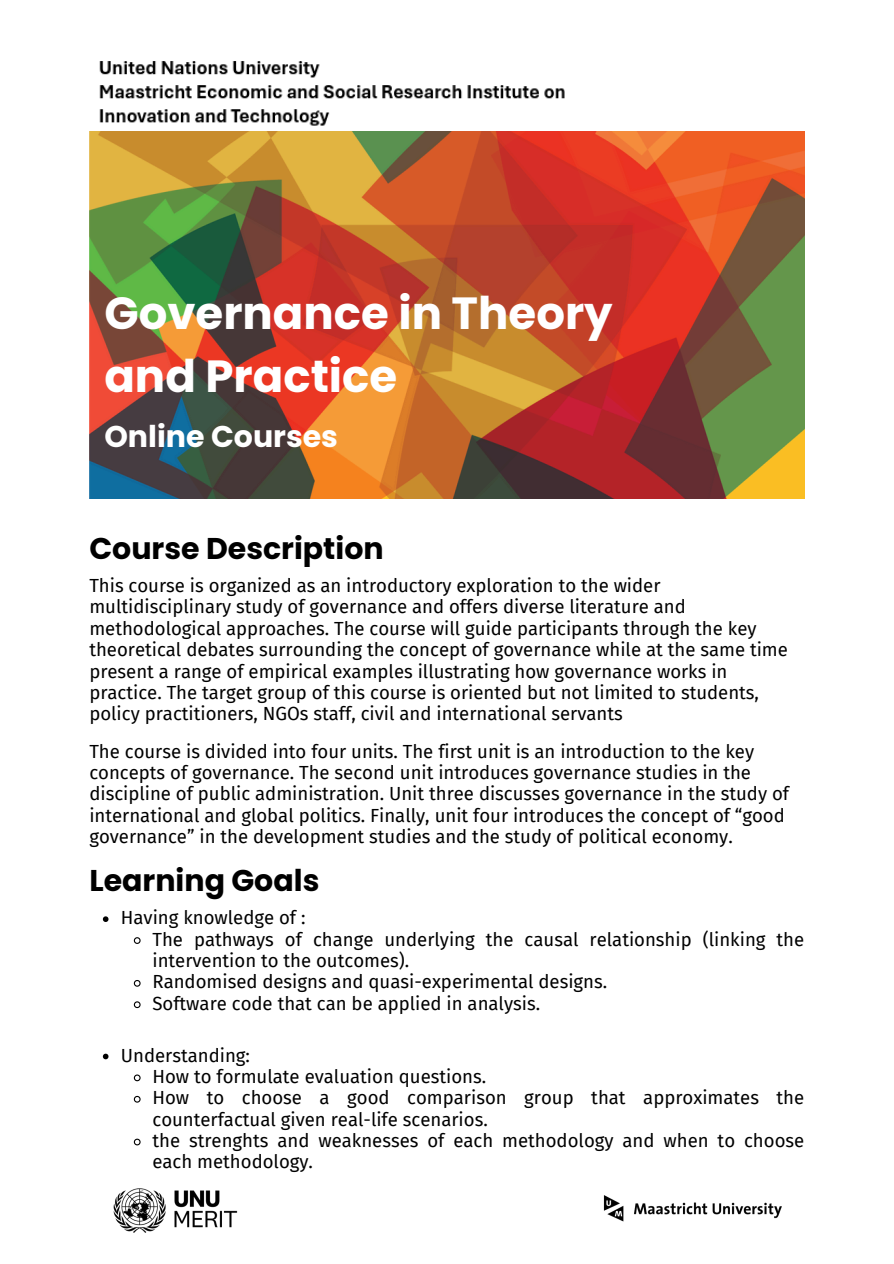
<style>
.page{position:relative;width:894px;height:1264px;background:#fff}
.page>*{position:absolute;margin:0;border:0;box-sizing:border-box;transform-origin:0 0}
.t1{font:700 45px/63px "Poppins";color:#fff}
.t2{font:700 30px "Poppins";color:#000}
.t3{font:700 30px "Poppins";color:#fff}
.t4{font:18.6px/21.3px "Fira Sans";color:#000}
</style>
<div class="page">
<img style="left:89px;top:132px;width:715px;height:367px">
<img style="left:99px;top:61px;width:466px;height:65px">
<svg style="left:103px;top:916px;width:5px;height:6px"></svg>
<svg style="left:133px;top:937px;width:8px;height:7px"></svg>
<svg style="left:133px;top:980px;width:8px;height:7px"></svg>
<svg style="left:133px;top:1001px;width:8px;height:7px"></svg>
<svg style="left:103px;top:1053px;width:5px;height:6px"></svg>
<svg style="left:133px;top:1074px;width:8px;height:8px"></svg>
<svg style="left:133px;top:1095px;width:8px;height:8px"></svg>
<svg style="left:133px;top:1138px;width:8px;height:8px"></svg>
<img style="left:113px;top:1188px;width:125px;height:45px">
<img style="left:603px;top:1195px;width:179px;height:27px">
<h2 class="t1" style="left:104px;top:282px;width:509px">Governance in Theory and Practice</h2>
<h2 class="t3" style="left:104px;top:415px;width:235px">Online Courses</h2>
<p class="t2" style="left:89px;top:527px;width:296px">Course Description</p>
<p class="t4" style="left:89px;top:575px;width:700px">This course is organized as an introductory exploration to the wider multidisciplinary study of governance and offers diverse literature and methodological approaches. The course will guide participants through the key theoretical debates surrounding the concept of governance while at the same time present a range of empirical examples illustrating how governance works in practice. The target group of this course is oriented but not limited to students, policy practitioners, NGOs staff, civil and international servants</p>
<p class="t4" style="left:89px;top:740px;width:701px">The course is divided into four units. The first unit is an introduction to the key concepts of governance. The second unit introduces governance studies in the discipline of public administration. Unit three discusses governance in the study of international and global politics. Finally, unit four introduces the concept of “good governance” in the development studies and the study of political economy.</p>
<p class="t2" style="left:89px;top:859px;width:231px">Learning Goals</p>
<h2 class="t4" style="left:121px;top:907px;width:186px">Having knowledge of :</h2>
<p class="t4" style="left:152px;top:928px;width:653px">The pathways of change underlying the causal relationship (linking the intervention to the outcomes).</p>
<p class="t4" style="left:152px;top:971px;width:456px">Randomised designs and quasi-experimental designs.</p>
<p class="t4" style="left:152px;top:992px;width:389px">Software code that can be applied in analysis.</p>
<p class="t4" style="left:121px;top:1044px;width:130px">Understanding:</p>
<p class="t4" style="left:152px;top:1066px;width:335px">How to formulate evaluation questions.</p>
<p class="t4" style="left:152px;top:1087px;width:653px">How to choose a good comparison group that approximates the counterfactual given real-life scenarios.</p>
<p class="t4" style="left:152px;top:1130px;width:653px">the strenghts and weaknesses of each methodology and when to choose each methodology.</p>
</div>
